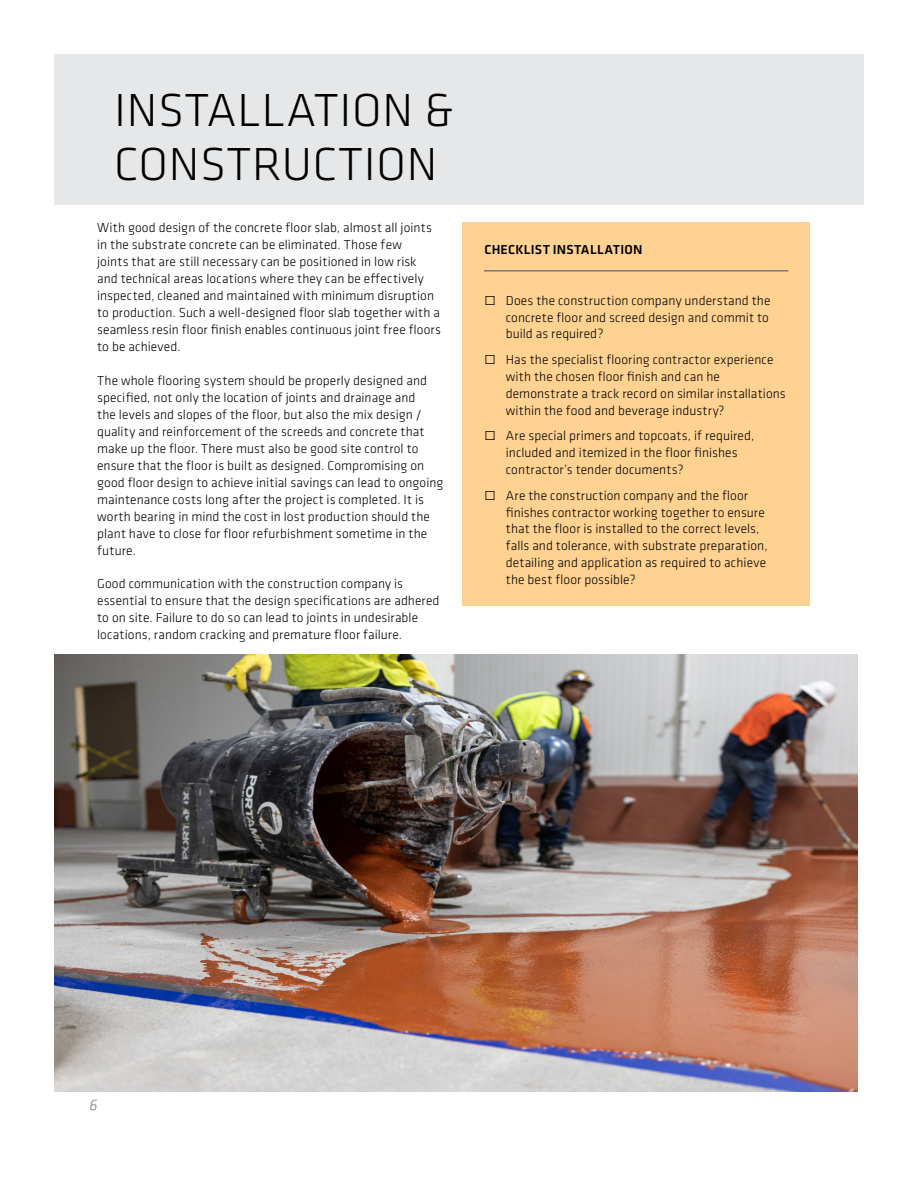
<style>
.page{position:relative;width:918px;height:1188px;background:#fff}
.page>*{position:absolute;margin:0;border:0;box-sizing:border-box;transform-origin:0 0}
.t1{font:300 48px/54px "Klavika";letter-spacing:.015em;color:#000}
.t2{font:italic 300 15.75px "Klavika";color:#77787b}
.t3{font:300 13.5px/17px "Klavika";letter-spacing:.01em;color:#000}
.t4{font:500 13.5px "Klavika";letter-spacing:.015em;color:#000}
.s1{font-weight:500}
</style>
<div class="page">
<div style="left:54px;top:54px;width:810px;height:151px;background:#e6e7e8"></div>
<img style="left:54px;top:655px;width:803px;height:436px">
<div style="left:462px;top:222px;width:348px;height:384px;background:#ffd291"></div>
<hr style="left:484px;top:270px;width:304px;height:2px;background:#77787b">
<h1 class="t1" style="left:114px;top:83px;width:341px">INSTALLATION &amp;<br>CONSTRUCTION</h1>
<p class="t3" style="left:97px;top:219px;width:345px">With good design of the concrete floor slab, almost all joints in the substrate concrete can be eliminated. Those few<br>joints that are still necessary can be positioned in low risk<br>and technical areas locations where they can be effectively inspected, cleaned and maintained with minimum disruption to production. Such a well-designed floor slab together with a seamless resin floor finish enables continuous joint free floors to be achieved.</p>
<p class="t3" style="left:97px;top:372px;width:348px">The whole flooring system should be properly designed and specified, not only the location of joints and drainage and<br>the levels and slopes of the floor, but also the mix design / quality and reinforcement of the screeds and concrete that make up the floor. There must also be good site control to ensure that the floor is built as designed. Compromising on good floor design to achieve initial savings can lead to ongoing maintenance costs long after the project is completed. It is worth bearing in mind the cost in lost production should the plant have to close for floor refurbishment sometime in the future.</p>
<p class="t3" style="left:97px;top:575px;width:344px">Good communication with the construction company is essential to ensure that the design specifications are adhered to on site. Failure to do so can lead to joints in undesirable locations, random cracking and premature floor failure.</p>
<p class="t4" style="left:485px;top:240px;width:159px">CHECKLIST INSTALLATION</p>
<p class="t3" style="left:506px;top:291px;width:266px;text-align:justify;text-indent:-21px"><span class="s1">̀</span> Does the construction company understand the concrete floor and screed design and commit to build as required?</p>
<p class="t3" style="left:506px;top:351px;width:281px;text-indent:-21px"><span class="s1">̀</span> Has the specialist flooring contractor experience with the chosen floor finish and can he demonstrate a track record on similar installations within the food and beverage industry?</p>
<p class="t3" style="left:506px;top:427px;width:250px;text-indent:-21px"><span class="s1">̀</span> Are special primers and topcoats, if required, included and itemized in the floor finishes contractor’s tender documents?</p>
<p class="t3" style="left:506px;top:486px;width:263px;text-indent:-21px"><span class="s1">̀</span> Are the construction company and the floor finishes contractor working together to ensure that the floor is installed to the correct levels, falls and tolerance, with substrate preparation, detailing and application as required to achieve the best floor possible?</p>
<p class="t2" style="left:90px;top:1096px;width:10px">6</p>
</div>
